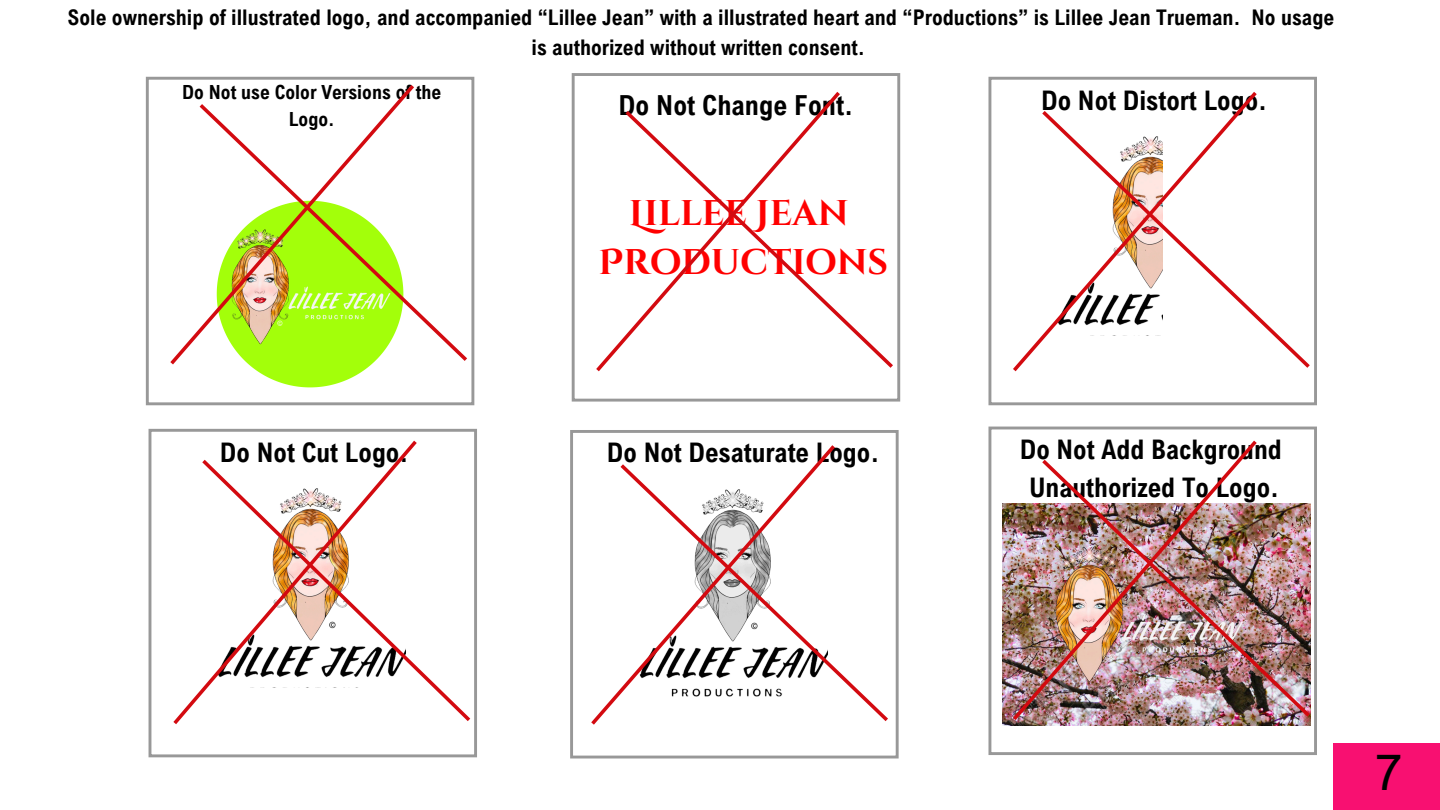
<style>
.page{position:relative;width:1440px;height:810px;background:#fff}
.page>*{position:absolute;margin:0;border:0;box-sizing:border-box;transform-origin:0 0}
.t1{font:50px "Arial MT Pro";color:#000}
.t2{font:700 35.6px/49.4px "Cinzel Decorative";color:#f00;text-align:center}
.t3{font:700 27.6px "Arial Nova Cond";color:#000}
.t4{font:700 27px/37.5px "Arial Nova Cond";color:#000;text-align:center}
.t5{font:700 21.6px/30.1px "Arial Nova Cond";color:#000;text-align:center}
.t6{font:700 19.5px/27.2px "Arial Nova Cond";color:#000;text-align:center}
</style>
<div class="page">
<div style="left:1333px;top:743px;width:107px;height:67px;background:#f81071"></div>
<div style="left:146px;top:77px;width:328px;height:328px;border:3px solid #989898"></div>
<div style="left:988px;top:77px;width:329px;height:328px;border:3px solid #989898"></div>
<div style="left:572px;top:73px;width:328px;height:329px;border:3px solid #989898"></div>
<img style="left:253px;top:368px;width:114px;height:20px">
<svg style="left:170px;top:85px;width:244px;height:283px"></svg>
<svg style="left:196px;top:100px;width:275px;height:265px"></svg>
<svg style="left:1038px;top:107px;width:276px;height:265px"></svg>
<div style="left:149px;top:429px;width:328px;height:328px;border:3px solid #989898"></div>
<svg style="left:198px;top:456px;width:276px;height:269px"></svg>
<div style="left:570px;top:430px;width:329px;height:328px;border:3px solid #989898"></div>
<svg style="left:617px;top:461px;width:271px;height:260px"></svg>
<img style="left:1003px;top:504px;width:307px;height:221px">
<div style="left:988px;top:427px;width:329px;height:328px;border:3px solid #989898"></div>
<img style="left:1051px;top:724px;width:195px;height:2px">
<img style="left:1009px;top:440px;width:251px;height:284px">
<img style="left:1038px;top:456px;width:276px;height:264px">
<svg style="left:622px;top:107px;width:275px;height:265px"></svg>
<p class="t5" style="left:68px;top:1px;width:1268px">Sole ownership of illustrated logo, and accompanied “Lillee Jean” with a illustrated heart and “Productions” is Lillee Jean Trueman. No usage is authorized without written consent.</p>
<p class="t6" style="left:182px;top:78px;width:261px">Do Not use Color Versions of the<br>Logo.</p>
<p class="t3" style="left:618px;top:88px;width:236px">Do Not Change Font.</p>
<p class="t2" style="left:598px;top:189px;width:291px">Lillee Jean<br>Productions</p>
<p class="t4" style="left:220px;top:433px;width:190px">Do Not Cut Logo.</p>
<p class="t4" style="left:607px;top:433px;width:274px">Do Not Desaturate Logo.</p>
<p class="t4" style="left:1041px;top:81px;width:228px">Do Not Distort Logo.</p>
<p class="t4" style="left:1020px;top:430px;width:264px">Do Not Add Background<br>Unauthorized To Logo.</p>
<h1 class="t1" style="left:1375px;top:754px;width:29px">7</h1>
</div>
